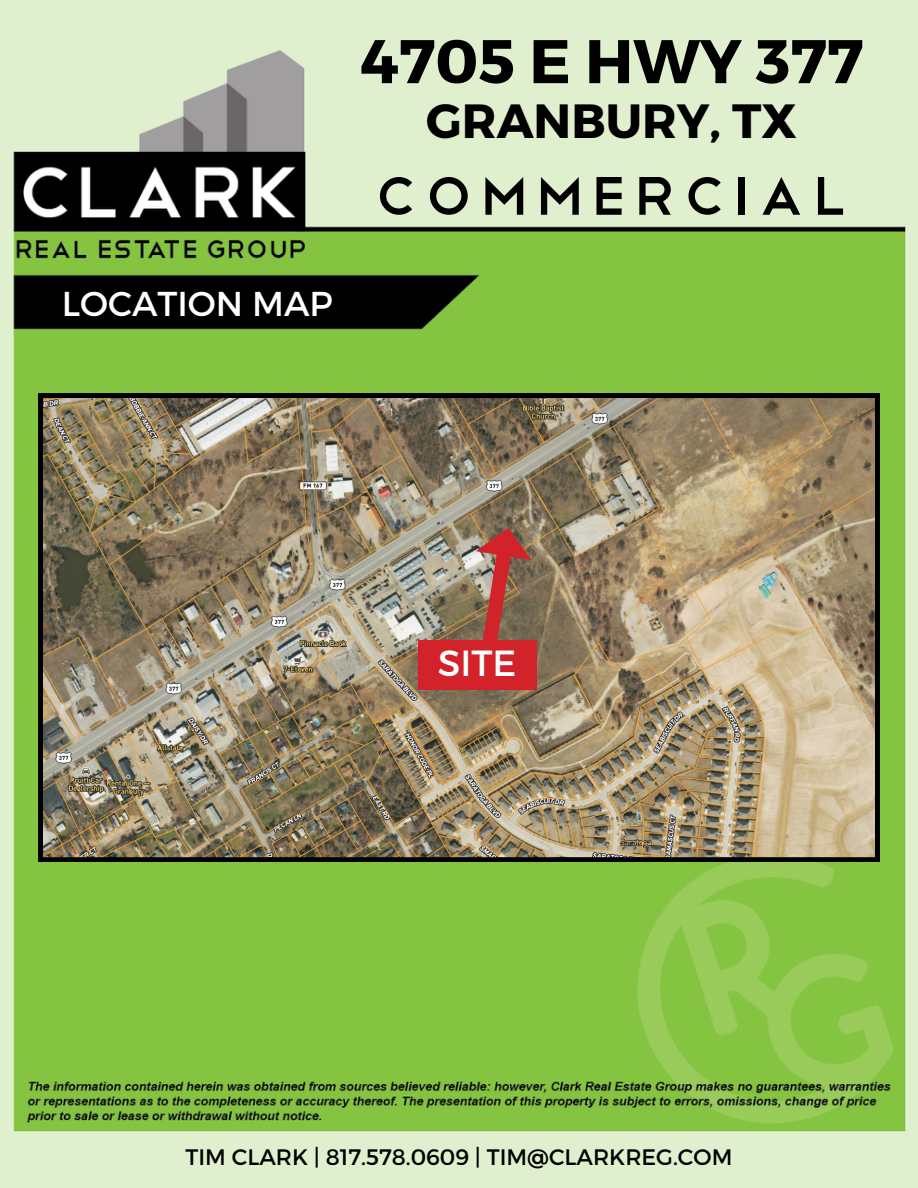
<style>
.page{position:relative;width:918px;height:1188px;background:#fff}
.page>*{position:absolute;margin:0;border:0;box-sizing:border-box;transform-origin:0 0}
.t1{font:70.65px "Telegrafico";letter-spacing:.095em;color:#000}
.t2{font:700 61.5px "Montserrat";color:#000}
.t3{font:700 48px "Montserrat";color:#000}
.t4{font:36.3px "Montserrat";color:#fff}
.t5{font:34.5px "Montserrat";color:#fff}
.t6{font:22.35px "Montserrat";color:#000}
</style>
<div class="page">
<img style="left:0;top:0;width:918px;height:1188px">
<img style="left:38px;top:394px;width:842px;height:468px">
<svg style="left:459px;top:524px;width:77px;height:116px;background:#986958"></svg>
<div style="left:418px;top:640px;width:118px;height:49px;background:#d2232a"></div>
<p class="t2" style="left:360px;top:21px;width:505px">4705 E HWY 377</p>
<p class="t3" style="left:426px;top:90px;width:372px">GRANBURY, TX</p>
<p class="t5" style="left:62px;top:281px;width:272px">LOCATION MAP</p>
<p class="t1" style="left:375px;top:149px;width:475px">COMMERCIAL</p>
<p class="t4" style="left:438px;top:639px;width:80px">SITE</p>
<p class="t6" style="left:186px;top:1143px;width:548px">TIM CLARK | 817.578.0609 | TIM@CLARKREG.COM</p>
</div>
